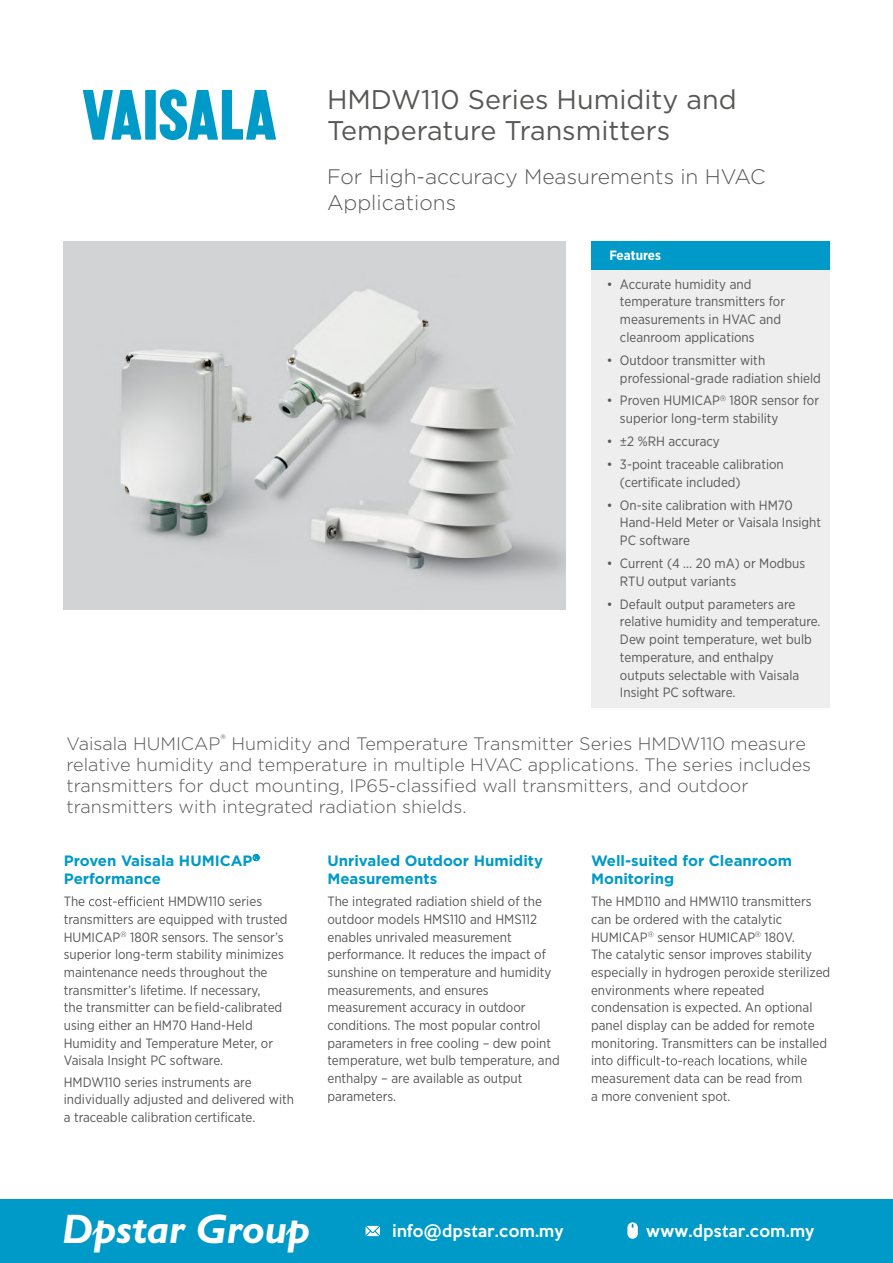
<style>
.page{position:relative;width:893px;height:1263px;background:#fff}
.page>*{position:absolute;margin:0;border:0;box-sizing:border-box;transform-origin:0 0}
.t1{font:italic 700 41.4px "Gill Sans";color:#fff}
.t2{font:27px/31.5px "Gotham";color:#575756}
.t3{font:300 21px/25.5px "Gotham";color:#575756}
.t4{font:300 18px/21px "Gotham";color:#575756}
.t5{font:500 15.45px "Keep Calm";letter-spacing:.025em;color:#fff}
.t6{font:700 15px/18px "Gotham";color:#009ac8}
.t7{font:13.5px/17.7px "Gotham Narrow";color:#575756}
.t8{font:700 13.5px "Gotham Narrow";color:#fff}
</style>
<div class="page">
<svg style="left:83px;top:90px;width:59px;height:50px"></svg>
<div style="left:145px;top:90px;width:11px;height:50px;background:#009ac8"></div>
<svg style="left:160px;top:89px;width:116px;height:51px"></svg>
<img style="left:64px;top:242px;width:502px;height:367px">
<div style="left:591px;top:242px;width:238px;height:28px;background:#009ac8"></div>
<div style="left:591px;top:270px;width:238px;height:438px;background:#eeeeef"></div>
<svg style="left:720px;top:395px;width:6px;height:6px"></svg>
<svg style="left:253px;top:854px;width:6px;height:7px"></svg>
<svg style="left:89px;top:896px;width:75px;height:10px"></svg>
<svg style="left:121px;top:931px;width:5px;height:6px"></svg>
<svg style="left:648px;top:931px;width:5px;height:6px"></svg>
<svg style="left:755px;top:931px;width:6px;height:6px"></svg>
<svg style="left:617px;top:1055px;width:97px;height:10px"></svg>
<div style="left:0;top:1200px;width:893px;height:63px;background:#009ac8"></div>
<svg style="left:366px;top:1226px;width:14px;height:10px"></svg>
<svg style="left:627px;top:1222px;width:11px;height:17px"></svg>
<h2 class="t2" style="left:327px;top:83px;width:411px">HMDW110 Series Humidity and<br>Temperature Transmitters</h2>
<h3 class="t3" style="left:327px;top:163px;width:440px">For High-accuracy Measurements in HVAC<br>Applications</h3>
<p class="t8" style="left:609px;top:247px;width:53px">Features</p>
<p class="t7" style="left:620px;top:275px;width:167px;text-indent:-13px">• Accurate humidity and temperature transmitters for measurements in HVAC and cleanroom applications</p>
<p class="t7" style="left:620px;top:351px;width:202px;text-indent:-13px">• Outdoor transmitter with professional-grade radiation shield</p>
<p class="t7" style="left:620px;top:392px;width:201px;text-indent:-13px">• Proven HUMICAP 180R sensor for superior long-term stability</p>
<p class="t7" style="left:607px;top:432px;width:115px">• ±2 %RH accuracy</p>
<p class="t7" style="left:620px;top:455px;width:165px;text-indent:-13px">• 3-point traceable calibration (certificate included)</p>
<p class="t7" style="left:620px;top:496px;width:203px;text-indent:-13px">• On-site calibration with HM70<br>Hand-Held Meter or Vaisala Insight<br>PC software</p>
<p class="t7" style="left:620px;top:554px;width:187px;text-indent:-13px">• Current (4 … 20 mA) or Modbus<br>RTU output variants</p>
<p class="t7" style="left:620px;top:595px;width:202px;text-indent:-13px">• Default output parameters are relative humidity and temperature.<br>Dew point temperature, wet bulb temperature, and enthalpy outputs selectable with Vaisala<br>Insight PC software.</p>
<p class="t4" style="left:66px;top:733px;width:746px">Vaisala HUMICAP<sup>®</sup> Humidity and Temperature Transmitter Series HMDW110 measure relative humidity and temperature in multiple HVAC applications. The series includes transmitters for duct mounting, IP65-classified wall transmitters, and outdoor transmitters with integrated radiation shields.</p>
<p class="t6" style="left:64px;top:851px;width:190px">Proven Vaisala HUMICAP<br>Performance</p>
<p class="t7" style="left:64px;top:892px;width:23px">The</p>
<p class="t6" style="left:591px;top:851px;width:203px">Well-suited for Cleanroom<br>Monitoring</p>
<p class="t7" style="left:591px;top:892px;width:241px">The HMD110 and HMW110 transmitters can be ordered with the catalytic HUMICAP sensor HUMICAP 180V.<br>The catalytic sensor improves stability especially in hydrogen peroxide sterilized environments where repeated condensation is expected. An optional panel display can be added for remote monitoring. Transmitters can be installed into</p>
<p class="t6" style="left:327px;top:851px;width:217px">Unrivaled Outdoor Humidity<br>Measurements</p>
<p class="t7" style="left:327px;top:892px;width:234px">The integrated radiation shield of the outdoor models HMS110 and HMS112 enables unrivaled measurement performance. It reduces the impact of sunshine on temperature and humidity measurements, and ensures measurement accuracy in outdoor conditions. The most popular control parameters in free cooling – dew point temperature, wet bulb temperature, and enthalpy – are available as output parameters.</p>
<p class="t7" style="left:64px;top:892px;width:225px;text-indent:104px">HMDW110 series transmitters are equipped with trusted HUMICAP 180R sensors. The sensor’s superior long-term stability minimizes maintenance needs throughout the transmitter’s lifetime. If necessary,<br>the transmitter can be field-calibrated using either an HM70 Hand-Held Humidity and Temperature Meter, or Vaisala Insight PC software.</p>
<p class="t7" style="left:64px;top:1073px;width:232px">HMDW110 series instruments are individually adjusted and delivered with a traceable calibration certificate.</p>
<p class="t7" style="left:591px;top:1051px;width:218px;text-indent:127px">locations, while measurement data can be read from a more convenient spot.</p>
<h1 class="t1" style="left:62px;top:1203px;width:250px">Dpstar Group</h1>
<p class="t5" style="left:392px;top:1217px;width:173px">info@dpstar.com.my</p>
<p class="t5" style="left:646px;top:1217px;width:170px">www.dpstar.com.my</p>
</div>
